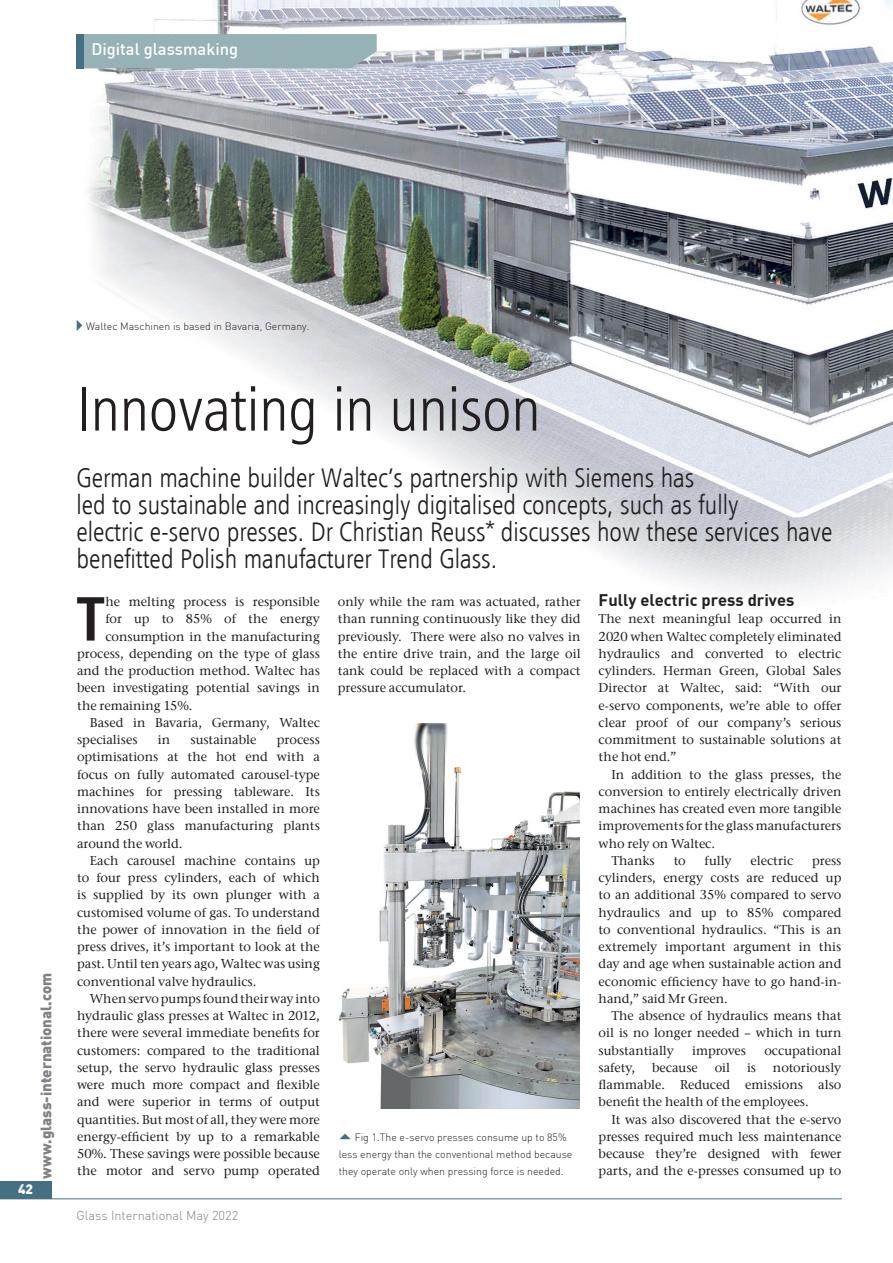
<style>
.page{position:relative;width:893px;height:1263px;background:#fff}
.page>*{position:absolute;margin:0;border:0;box-sizing:border-box;transform-origin:0 0}
.t1{font:63px "Humanist 777 BT Light Condensed B";color:#231f20}
.t2{font:62.4px "Humanist 777 BT Bold Condensed B";color:#231f20}
.t3{font:27px/27px "Humanist 777 BT Light Condensed B";color:#231f20}
.t4{font:700 16.5px "DIN";color:#231f20}
.t5{font:500 16.5px "DIN";color:#fff}
.t6{font:900 15px "DIN";color:#808285}
.t7{font:900 13.5px "DIN";color:#fff}
.t8{font:500 12.75px/17.2px "ITC Stone Serif";color:#231f20;text-align:justify}
.t9{font:300 12.75px "DIN";color:#808285}
.t10{font:300 10.5px/17.2px "DIN";color:#231f20}
</style>
<div class="page">
<img style="left:77px;top:0;width:816px;height:593px">
<div style="left:84px;top:34px;width:293px;height:34px;background:#96b2b7"></div>
<div style="left:77px;top:34px;width:7px;height:34px;background:#456f82"></div>
<hr style="left:0;top:1198px;width:842px;height:1px;background:#456f82">
<div style="left:0;top:1182px;width:51px;height:17px;background:#456f82"></div>
<img style="left:339px;top:724px;width:241px;height:385px">
<svg style="left:77px;top:320px;width:5px;height:11px"></svg>
<p class="t5" style="left:92px;top:39px;width:148px">Digital glassmaking</p>
<p class="t7" style="left:18px;top:1180px;width:17px">4 20</p>
<p class="t6" style="left:36px;top:1179px;width:208px;rotate:-90deg">www.glass-international.com</p>
<p class="t10" style="left:86px;top:317px;width:225px">Waltec Maschinen is based in Bavaria, Germany.</p>
<h1 class="t1" style="left:77px;top:370px;width:465px">Innovating in unison</h1>
<p class="t3" style="left:77px;top:463px;width:757px">German machine builder Waltec’s partnership with Siemens has<br>led to sustainable and increasingly digitalised concepts, such as fully<br>electric e-servo presses. Dr Christian Reuss* discusses how these services have benefitted Polish manufacturer Trend Glass.</p>
<h2 class="t2" style="left:76px;top:579px;width:31px">T</h2>
<p class="t8" style="left:105px;top:593px;width:216px">he melting process is responsible</p>
<p class="t8" style="left:338px;top:593px;width:244px">only while the ram was actuated, rather than running continuously like they did previously. There were also no valves in the entire drive train, and the large oil tank could be replaced with a compact pressure accumulator.</p>
<p class="t4" style="left:599px;top:589px;width:197px">Fully electric press drives</p>
<p class="t8" style="left:599px;top:610px;width:244px">The next meaningful leap occurred in 2020 when Waltec completely eliminated hydraulics and converted to electric cylinders. Herman Green, Global Sales Director at Waltec, said: “With our e-servo components, we’re able to offer clear proof of our company’s serious commitment to sustainable solutions at the hot end.”</p>
<p class="t8" style="left:611px;top:765px;width:232px">In addition to the glass presses, the</p>
<p class="t8" style="left:599px;top:783px;width:244px">conversion to entirely electrically driven</p>
<p class="t8" style="left:599px;top:800px;width:244px">machines has created even more tangible</p>
<p class="t8" style="left:599px;top:817px;width:244px">improvements for the glass manufacturers</p>
<p class="t8" style="left:599px;top:834px;width:118px">who rely on Waltec.</p>
<p class="t8" style="left:611px;top:852px;width:45px">Thanks</p>
<p class="t8" style="left:674px;top:852px;width:14px">to</p>
<p class="t8" style="left:705px;top:852px;width:29px">fully</p>
<p class="t8" style="left:750px;top:852px;width:44px">electric</p>
<p class="t8" style="left:105px;top:610px;width:216px">for up to 85% of the energy</p>
<p class="t8" style="left:105px;top:627px;width:216px">consumption in the manufacturing</p>
<p class="t8" style="left:77px;top:645px;width:244px">process, depending on the type of glass</p>
<p class="t8" style="left:77px;top:662px;width:244px">and the production method. Waltec has</p>
<p class="t8" style="left:77px;top:679px;width:244px">been investigating potential savings in</p>
<p class="t8" style="left:77px;top:696px;width:117px">the remaining 15%.</p>
<p class="t8" style="left:90px;top:714px;width:231px">Based in Bavaria, Germany, Waltec</p>
<p class="t8" style="left:77px;top:731px;width:62px">specialises</p>
<p class="t8" style="left:158px;top:731px;width:14px">in</p>
<p class="t8" style="left:191px;top:731px;width:67px">sustainable</p>
<p class="t8" style="left:77px;top:731px;width:244px;text-indent:200px">process optimisations at the hot end with a focus on fully automated carousel-type machines for pressing tableware. Its innovations have been installed in more than 250 glass manufacturing plants around the world.</p>
<p class="t8" style="left:77px;top:852px;width:244px;text-indent:13px">Each carousel machine contains up to four press cylinders, each of which is supplied by its own plunger with a customised volume of gas. To understand the power of innovation in the field of press drives, it’s important to look at the past. Until ten years ago, Waltec was using conventional valve hydraulics.</p>
<p class="t8" style="left:77px;top:990px;width:244px;text-indent:13px">When servo pumps found their way into hydraulic glass presses at Waltec in 2012, there were several immediate benefits for customers: compared to the traditional setup, the servo hydraulic glass presses were much more compact and flexible and were superior in terms of output quantities. But most of all, they were more energy-efficient by up to a remarkable 50%. These savings were possible because the motor and servo pump operated</p>
<p class="t8" style="left:599px;top:852px;width:244px;text-indent:213px">press cylinders, energy costs are reduced up to an additional 35% compared to servo hydraulics and up to 85% compared to conventional hydraulics. “This is an extremely important argument in this day and age when sustainable action and economic efficiency have to go hand-in&shy;hand,” said Mr Green.</p>
<p class="t8" style="left:599px;top:1007px;width:244px;text-indent:13px">The absence of hydraulics means that oil is no longer needed – which in turn substantially</p>
<p class="t8" style="left:692px;top:1041px;width:55px">improves</p>
<p class="t8" style="left:764px;top:1041px;width:78px">occupational</p>
<p class="t8" style="left:599px;top:1059px;width:38px">safety,</p>
<p class="t8" style="left:652px;top:1059px;width:47px">because</p>
<p class="t8" style="left:715px;top:1059px;width:17px">oil</p>
<p class="t8" style="left:747px;top:1059px;width:11px">is</p>
<p class="t8" style="left:599px;top:1059px;width:244px;text-indent:174px">notoriously flammable. Reduced emissions also benefit the health of the employees.</p>
<p class="t8" style="left:599px;top:1110px;width:244px;text-indent:13px">It was also discovered that the e-servo presses required much less maintenance because they’re designed with fewer parts, and the e-presses consumed up to</p>
<p class="t10" style="left:339px;top:1128px;width:235px;text-indent:16px">Fig 1.The e-servo presses consume up to 85% less energy than the conventional method because they operate only when pressing force is needed.</p>
<p class="t9" style="left:77px;top:1208px;width:163px">Glass International May 2022</p>
</div>
